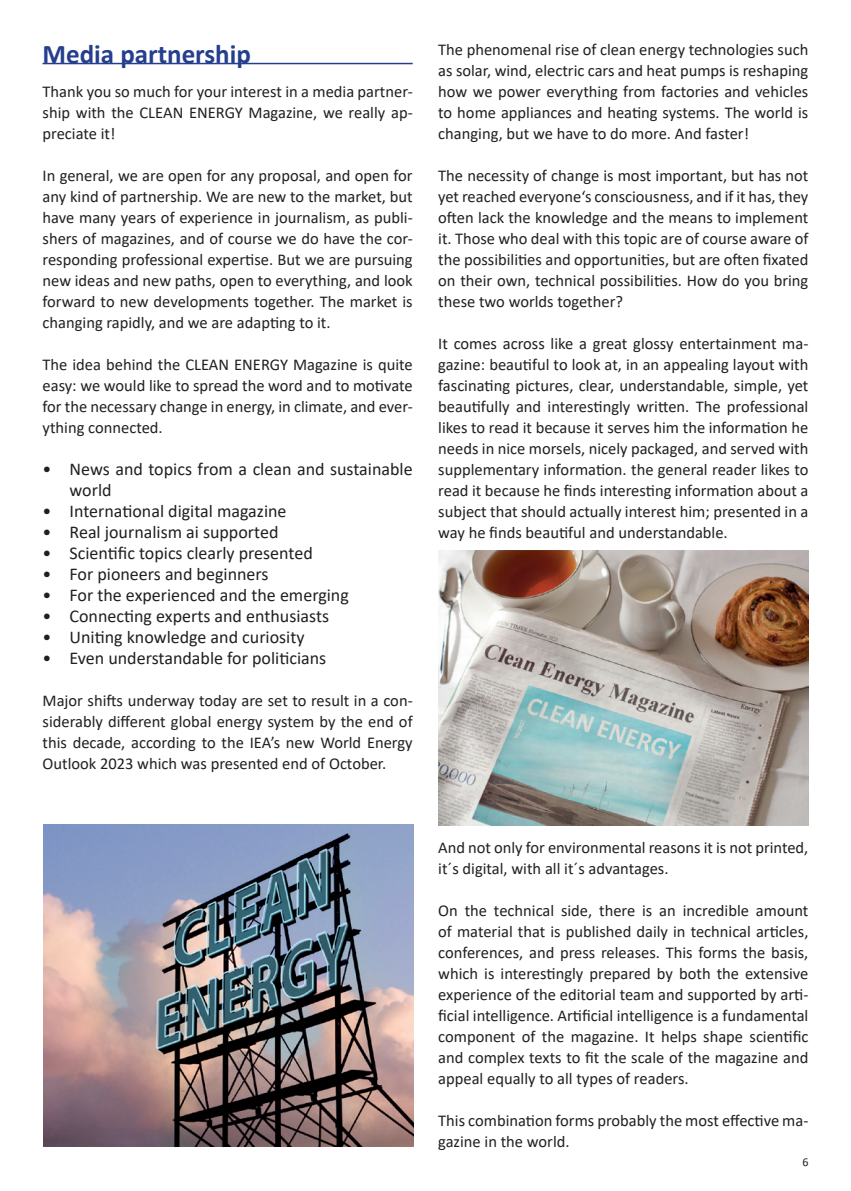
<style>
.page{position:relative;width:851px;height:1191px;background:#fff}
.page>*{position:absolute;margin:0;border:0;box-sizing:border-box;transform-origin:0 0}
.Titel1{font:700 27px "Calibri";color:#253f8e}
.t1{font:18px/21px "Calibri";color:#231f20}
.Fliesstext{font:16.5px/21px "Calibri";color:#231f20;text-align:justify}
.t2{font:12px "Calibri";color:#231f20}
</style>
<div class="page">
<hr style="left:43px;top:63px;width:369px;height:1px;background:#253f8e">
<img style="left:44px;top:824px;width:370px;height:322px">
<img style="left:438px;top:551px;width:370px;height:275px">
<p class="Titel1" style="left:43px;top:35px;width:210px">Media partnership</p>
<p class="Fliesstext" style="left:43px;top:80px;width:371px">Thank you so much for your interest in a media partner&shy;ship with the CLEAN ENERGY Magazine, we really ap&shy;preciate it!</p>
<p class="Fliesstext" style="left:43px;top:164px;width:371px">In general, we are open for any proposal, and open for any kind of partnership. We are new to the market, but have many years of experience in journalism, as publi&shy;shers of magazines, and of course we do have the cor&shy;responding professional expertise. But we are pursuing new ideas and new paths, open to everything, and look forward to new developments together. The market is changing rapidly, and we are adapting to it.</p>
<p class="Fliesstext" style="left:43px;top:353px;width:371px">The idea behind the CLEAN ENERGY Magazine is quite easy: we would like to spread the word and to motivate for the necessary change in energy, in climate, and ever&shy;ything connected.</p>
<p class="t1" style="left:70px;top:458px;width:344px;text-indent:-27px">• News and topics from a clean and sustainable world</p>
<p class="t1" style="left:43px;top:500px;width:245px">• International digital magazine</p>
<p class="t1" style="left:43px;top:521px;width:237px">• Real journalism ai supported</p>
<p class="t1" style="left:43px;top:542px;width:272px">• Scientific topics clearly presented</p>
<p class="t1" style="left:43px;top:563px;width:227px">• For pioneers and beginners</p>
<p class="t1" style="left:43px;top:584px;width:308px">• For the experienced and the emerging</p>
<p class="t1" style="left:43px;top:605px;width:288px">• Connecting experts and enthusiasts</p>
<p class="t1" style="left:43px;top:626px;width:263px">• Uniting knowledge and curiosity</p>
<p class="t1" style="left:43px;top:647px;width:285px">• Even understandable for politicians</p>
<p class="Fliesstext" style="left:43px;top:689px;width:371px">Major shifts underway today are set to result in a con&shy;siderably different global energy system by the end of this decade, according to the IEA’s new World Energy Outlook 2023 which was presented end of October.</p>
<p class="Fliesstext" style="left:438px;top:39px;width:371px">The phenomenal rise of clean energy technologies such as solar, wind, electric cars and heat pumps is reshaping how we power everything from factories and vehicles to home appliances and heating systems. The world is changing, but we have to do more. And faster!</p>
<p class="Fliesstext" style="left:438px;top:165px;width:371px">The necessity of change is most important, but has not yet reached everyone‘s consciousness, and if it has, they often lack the knowledge and the means to implement it. Those who deal with this topic are of course aware of the possibilities and opportunities, but are often fixated on their own, technical possibilities. How do you bring these two worlds together?</p>
<p class="Fliesstext" style="left:438px;top:333px;width:371px">It comes across like a great glossy entertainment ma&shy;gazine: beautiful to look at, in an appealing layout with fascinating pictures, clear, understandable, simple, yet beautifully and interestingly written. The professional likes to read it because it serves him the information he needs in nice morsels, nicely packaged, and served with supplementary information. the general reader likes to read it because he finds interesting information about a subject that should actually interest him; presented in a way he finds beautiful and understandable.</p>
<p class="Fliesstext" style="left:438px;top:837px;width:371px">And not only for environmental reasons it is not printed, it´s digital, with all it´s advantages.</p>
<p class="Fliesstext" style="left:438px;top:900px;width:371px">On the technical side, there is an incredible amount of material that is published daily in technical articles, conferences, and press releases. This forms the basis, which is interestingly prepared by both the extensive experience of the editorial team and supported by arti&shy;ficial intelligence. Artificial intelligence is a fundamental component of the magazine. It helps shape scientific and complex texts to fit the scale of the magazine and appeal equally to all types of readers.</p>
<p class="Fliesstext" style="left:438px;top:1110px;width:371px">This combination forms probably the most effective ma&shy;gazine in the world.</p>
<p class="t2" style="left:802px;top:1153px;width:8px">6</p>
</div>
